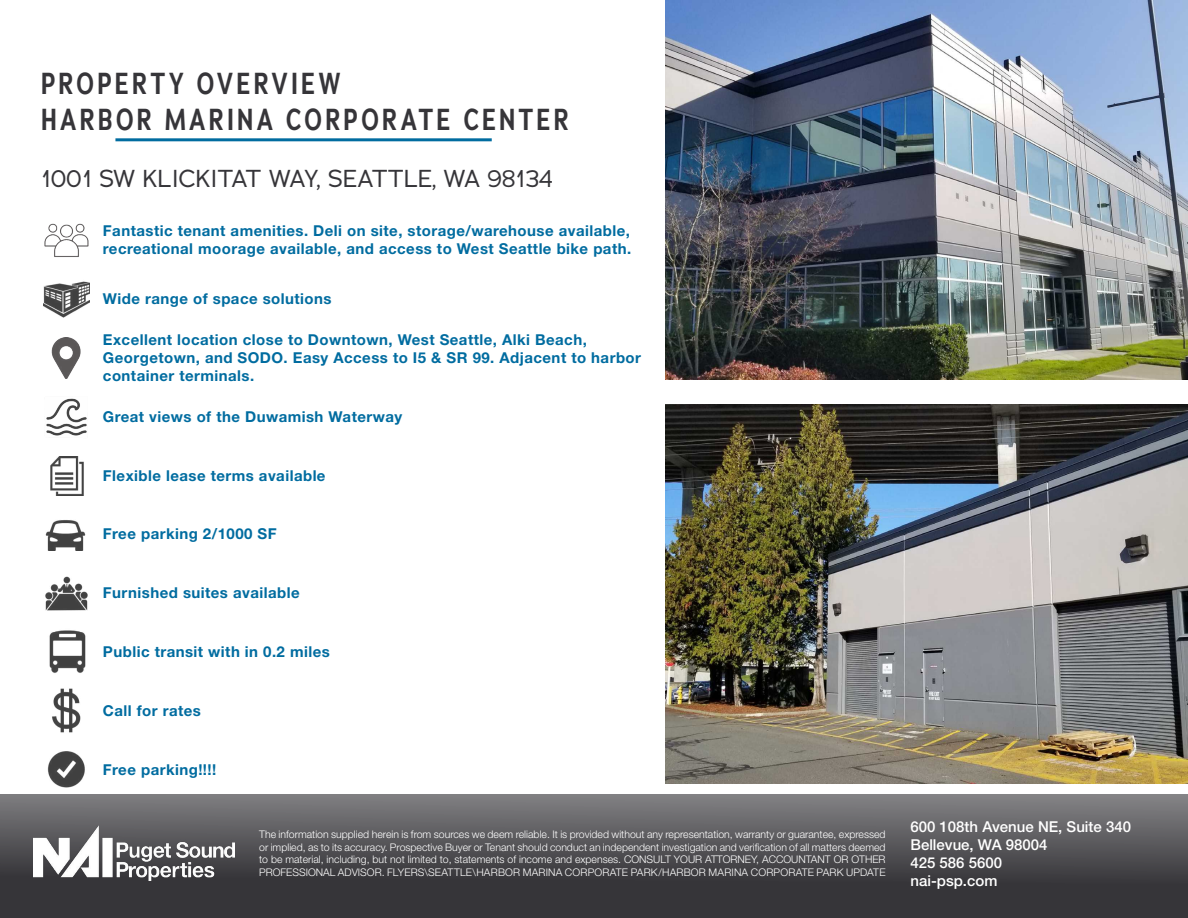
<style>
.page{position:relative;width:1188px;height:918px;background:#fff}
.page>*{position:absolute;margin:0;border:0;box-sizing:border-box;transform-origin:0 0}
.t1{font:600 30px/36px "Adrianna Condensed";letter-spacing:.11em;color:#363539}
.t2{font:24px "Adrianna";color:#363539}
.t3{font:700 15px/18px "Helvetica Neue LT Std";letter-spacing:.03em;color:#006ca0}
.t4{font:500 15px/18px "Helvetica Neue LT Std";color:#fff}
.t5{font:300 10.5px/12.6px "Helvetica Neue LT Std";letter-spacing:.02em;color:#fff;text-align:justify}
</style>
<div class="page">
<div style="left:0;top:795px;width:1188px;height:123px;background:linear-gradient(to bottom,#7b7a7d,#262529)"></div>
<img style="left:34px;top:826px;width:200px;height:55px">
<img style="left:43px;top:281px;width:46px;height:37px">
<img style="left:44px;top:223px;width:45px;height:34px">
<img style="left:51px;top:338px;width:30px;height:41px">
<img style="left:46px;top:398px;width:41px;height:38px">
<img style="left:45px;top:576px;width:43px;height:35px">
<img style="left:45px;top:520px;width:41px;height:31px">
<img style="left:52px;top:688px;width:29px;height:45px">
<img style="left:50px;top:456px;width:34px;height:39px">
<img style="left:47px;top:751px;width:38px;height:37px">
<hr style="left:115px;top:138px;width:377px;height:3px;background:#006ca0">
<img style="left:49px;top:630px;width:37px;height:43px">
<img style="left:665px;top:0;width:523px;height:379px">
<img style="left:665px;top:404px;width:523px;height:379px">
<p class="t1" style="left:41px;top:65px;width:529px">PROPERTY OVERVIEW<br>HARBOR MARINA CORPORATE CENTER</p>
<h2 class="t2" style="left:41px;top:163px;width:513px">1001 SW KLICKITAT WAY, SEATTLE, WA 98134</h2>
<p class="t3" style="left:103px;top:221px;width:530px">Fantastic tenant amenities. Deli on site, storage/warehouse available, recreational moorage available, and access to West Seattle bike path.</p>
<p class="t3" style="left:103px;top:289px;width:230px">Wide range of space solutions</p>
<p class="t3" style="left:103px;top:330px;width:540px">Excellent location close to Downtown, West Seattle, Alki Beach,<br>Georgetown, and SODO. Easy Access to I5 &amp; SR 99. Adjacent to harbor container terminals.</p>
<p class="t3" style="left:103px;top:407px;width:301px">Great views of the Duwamish Waterway</p>
<p class="t3" style="left:103px;top:466px;width:224px">Flexible lease terms available</p>
<p class="t3" style="left:103px;top:525px;width:175px">Free parking 2/1000 SF</p>
<p class="t3" style="left:103px;top:584px;width:198px">Furnished suites available</p>
<p class="t3" style="left:103px;top:642px;width:228px">Public transit with in 0.2 miles</p>
<p class="t3" style="left:103px;top:701px;width:100px">Call for rates</p>
<p class="t3" style="left:103px;top:760px;width:115px">Free parking!!!!</p>
<p class="t5" style="left:259px;top:828px;width:628px">The information supplied herein is from sources we deem reliable. It is provided without any representation, warranty or guarantee, expressed or implied, as to its accuracy. Prospective Buyer or Tenant should conduct an independent investigation and verification of all matters deemed to be material, including, but not limited to, statements of income and expenses. CONSULT YOUR ATTORNEY, ACCOUNTANT OR OTHER PROFESSIONAL ADVISOR. FLYERS\SEATTLE\HARBOR MARINA CORPORATE PARK/Harbor</p>
<p class="t5" style="left:709px;top:866px;width:17px">Marina</p>
<p class="t5" style="left:751px;top:866px;width:16px">Corporate</p>
<p class="t5" style="left:817px;top:866px;width:15px">Park</p>
<p class="t5" style="left:846px;top:866px;width:15px">Update</p>
<h3 class="t4" style="left:910px;top:817px;width:222px">600 108th Avenue NE, Suite 340<br>Bellevue, WA 98004<br>425 586 5600<br>nai-psp.com</h3>
</div>
